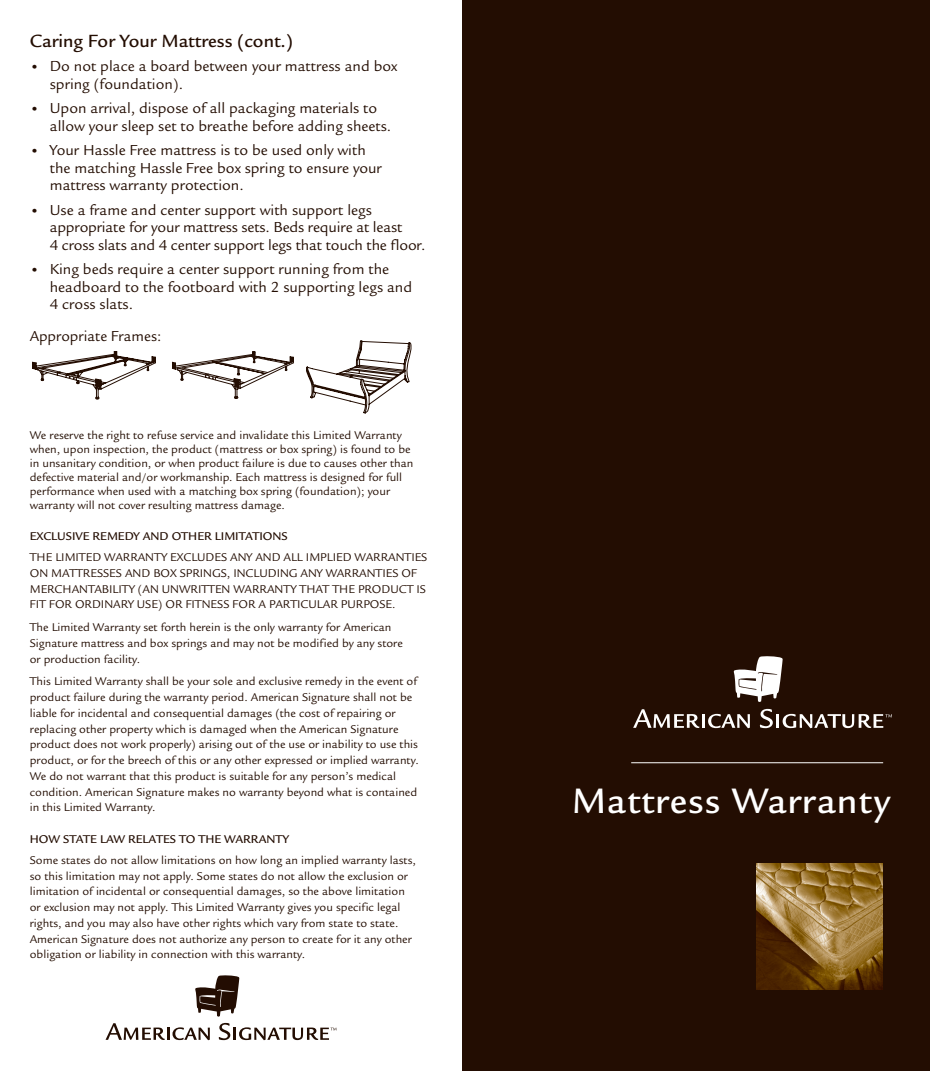
<style>
.page{position:relative;width:930px;height:1071px;background:#fff}
.page>*{position:absolute;margin:0;border:0;box-sizing:border-box;transform-origin:0 0}
.t1{font:500 38.5px "Legacy Sans";letter-spacing:.025em;color:#fff}
.t2{font:500 19.25px "Legacy Sans";color:#230d02}
.t3{font:15.75px/17.5px "Legacy Sans";color:#230d02}
.t4{font:12.25px/15.8px "Legacy Sans";color:#230d02}
.t5{font:500 12.25px "Legacy Sans";color:#230d02}
.s1{font-size:35px}
</style>
<div class="page">
<div style="left:462px;top:0;width:467px;height:1071px;background:#230d02"></div>
<svg style="left:733px;top:656px;width:49px;height:46px"></svg>
<svg style="left:633px;top:709px;width:66px;height:19px"></svg>
<hr style="left:701px;top:714px;width:3px;height:14px;background:#fff">
<svg style="left:708px;top:714px;width:41px;height:14px"></svg>
<svg style="left:759px;top:709px;width:132px;height:19px"></svg>
<hr style="left:631px;top:762px;width:251px;height:1px;background:#fff">
<svg style="left:195px;top:975px;width:44px;height:42px"></svg>
<svg style="left:105px;top:1023px;width:105px;height:17px"></svg>
<svg style="left:219px;top:1023px;width:117px;height:17px"></svg>
<svg style="left:32px;top:351px;width:123px;height:48px"></svg>
<svg style="left:172px;top:351px;width:122px;height:48px"></svg>
<svg style="left:306px;top:341px;width:105px;height:73px"></svg>
<img style="left:756px;top:863px;width:126px;height:126px">
<h2 class="t2" style="left:30px;top:29px;width:265px">Caring For Your Mattress (cont.)</h2>
<p class="t3" style="left:50px;top:59px;width:349px;text-indent:-20px"><span class="s1">•</span> Do not place a board between your mattress and box spring (foundation).</p>
<p class="t3" style="left:50px;top:101px;width:343px;text-indent:-20px"><span class="s1">•</span> Upon arrival, dispose of all packaging materials to allow your sleep set to breathe before adding sheets.</p>
<p class="t3" style="left:50px;top:143px;width:333px;text-indent:-20px"><span class="s1">•</span> Your Hassle Free mattress is to be used only with the matching Hassle Free box spring to ensure your mattress warranty protection.</p>
<p class="t3" style="left:50px;top:202px;width:377px;text-indent:-20px"><span class="s1">•</span> Use a frame and center support with support legs appropriate for your mattress sets. Beds require at least<br>4 cross slats and 4 center support legs that touch the floor.</p>
<p class="t3" style="left:50px;top:262px;width:364px;text-indent:-20px"><span class="s1">•</span> King beds require a center support running from the headboard to the footboard with 2 supporting legs and<br>4 cross slats.</p>
<p class="t3" style="left:30px;top:328px;width:133px">Appropriate Frames:</p>
<p class="t4" style="left:30px;top:429px;width:385px;line-height:14px">We reserve the right to refuse service and invalidate this Limited Warranty when, upon inspection, the product (mattress or box spring) is found to be in unsanitary condition, or when product failure is due to causes other than defective material and/or workmanship. Each mattress is designed for full performance when used with a matching box spring (foundation); your warranty will not cover resulting mattress damage.</p>
<p class="t5" style="left:30px;top:529px;width:259px">EXCLUSIVE REMEDY AND OTHER LIMITATIONS</p>
<p class="t4" style="left:30px;top:550px;width:399px">THE LIMITED WARRANTY EXCLUDES ANY AND ALL IMPLIED WARRANTIES ON MATTRESSES AND BOX SPRINGS, INCLUDING ANY WARRANTIES OF MERCHANTABILITY (AN UNWRITTEN WARRANTY THAT THE PRODUCT IS FIT FOR ORDINARY USE) OR FITNESS FOR A PARTICULAR PURPOSE.</p>
<p class="t4" style="left:30px;top:620px;width:374px">The Limited Warranty set forth herein is the only warranty for American<br>Signature mattress and box springs and may not be modified by any store or production facility.</p>
<p class="t4" style="left:30px;top:675px;width:390px">This Limited Warranty shall be your sole and exclusive remedy in the event of product failure during the warranty period. American Signature shall not be liable for incidental and consequential damages (the cost of repairing or replacing other property which is damaged when the American Signature product does not work properly) arising out of the use or inability to use this product, or for the breech of this or any other expressed or implied warranty.<br>We do not warrant that this product is suitable for any person’s medical condition. American Signature makes no warranty beyond what is contained in this Limited Warranty.</p>
<p class="t5" style="left:30px;top:831px;width:261px">HOW STATE LAW RELATES TO THE WARRANTY</p>
<p class="t4" style="left:30px;top:853px;width:387px">Some states do not allow limitations on how long an implied warranty lasts, so this limitation may not apply. Some states do not allow the exclusion or limitation of incidental or consequential damages, so the above limitation or exclusion may not apply. This Limited Warranty gives you specific legal rights, and you may also have other rights which vary from state to state.<br>American Signature does not authorize any person to create for it any other obligation or liability in connection with this warranty.</p>
<h1 class="t1" style="left:571px;top:777px;width:320px">Mattress Warranty</h1>
</div>
